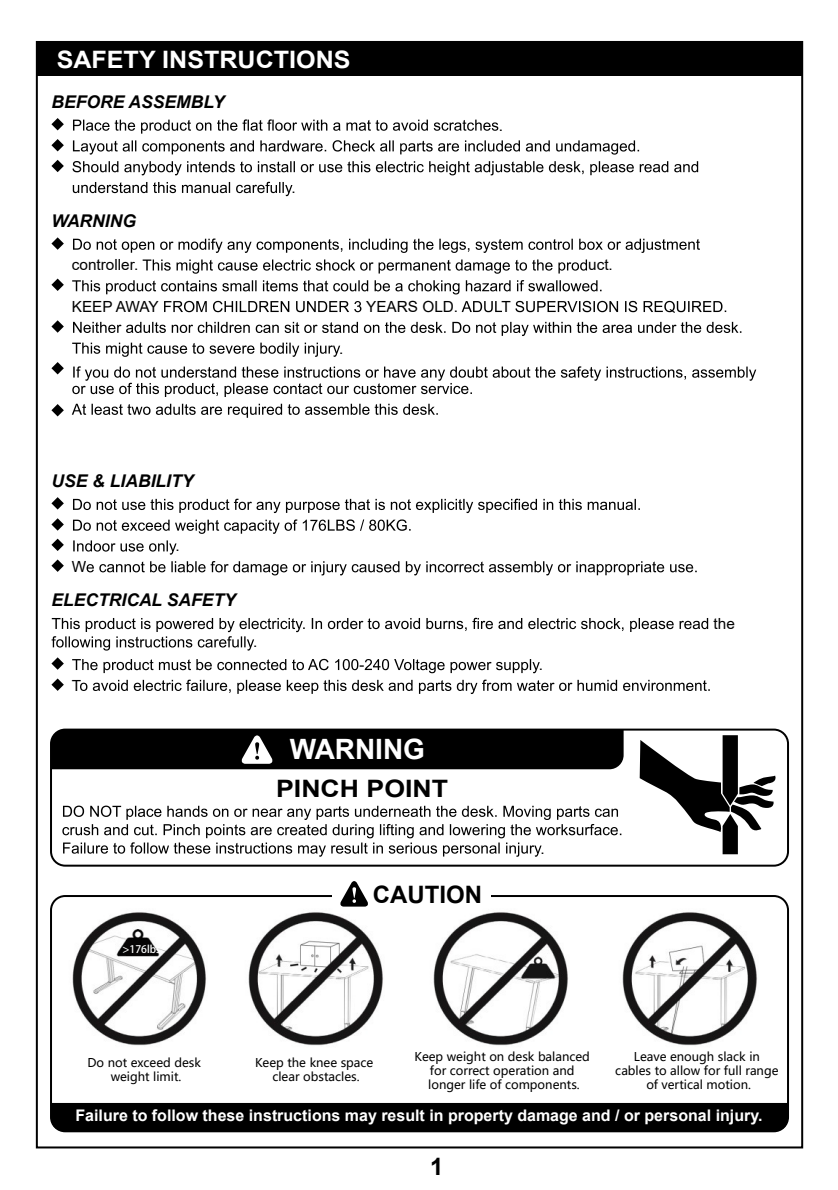
<style>
.page{position:relative;width:838px;height:1190px;background:#fff}
.page>*{position:absolute;margin:0;border:0;box-sizing:border-box;transform-origin:0 0}
.t1{font:700 28px "Arial";color:#fff}
.t2{font:700 24px "Arial";color:#fff;scale:1.05 1}
.t3{font:700 24px "Arial";color:#000;scale:1.11 1}
.t4{font:700 24px "Arial";color:#000}
.t5{font:italic 700 17.6px "Arial";color:#000}
.t6{font:700 16px "Arial";color:#fff}
.t7{font:15.4px "Arial";color:#000}
.t8{font:15.4px "Arial";letter-spacing:-.02em;color:#000}
.t9{font:12px/14.4px "Microsoft Ya Hei";color:#000;text-align:center}
.t10{font:10.4px "Adobe Heiti Std";color:#fff}
</style>
<div class="page">
<div style="left:37px;top:42px;width:765px;height:34px;background:#000"></div>
<svg style="left:73px;top:119px;width:425px;height:15px"></svg>
<svg style="left:73px;top:140px;width:566px;height:15px"></svg>
<svg style="left:72px;top:161px;width:626px;height:14px"></svg>
<svg style="left:73px;top:182px;width:219px;height:14px"></svg>
<svg style="left:51px;top:118px;width:13px;height:12px"></svg>
<svg style="left:51px;top:139px;width:13px;height:12px"></svg>
<svg style="left:51px;top:160px;width:13px;height:12px"></svg>
<svg style="left:73px;top:239px;width:627px;height:14px"></svg>
<svg style="left:143px;top:260px;width:444px;height:14px"></svg>
<svg style="left:72px;top:280px;width:530px;height:14px"></svg>
<svg style="left:164px;top:301px;width:197px;height:11px"></svg>
<svg style="left:462px;top:301px;width:40px;height:11px"></svg>
<svg style="left:515px;top:301px;width:211px;height:12px"></svg>
<svg style="left:73px;top:322px;width:668px;height:14px"></svg>
<svg style="left:72px;top:343px;width:268px;height:14px"></svg>
<svg style="left:72px;top:366px;width:684px;height:31px"></svg>
<svg style="left:72px;top:404px;width:366px;height:14px"></svg>
<svg style="left:51px;top:237px;width:13px;height:13px"></svg>
<svg style="left:51px;top:279px;width:13px;height:12px"></svg>
<svg style="left:51px;top:320px;width:13px;height:13px"></svg>
<svg style="left:51px;top:362px;width:13px;height:12px"></svg>
<svg style="left:51px;top:404px;width:13px;height:12px"></svg>
<svg style="left:73px;top:499px;width:567px;height:14px"></svg>
<svg style="left:73px;top:519px;width:338px;height:15px"></svg>
<svg style="left:73px;top:540px;width:104px;height:15px"></svg>
<svg style="left:87px;top:561px;width:610px;height:14px"></svg>
<svg style="left:51px;top:497px;width:13px;height:13px"></svg>
<svg style="left:51px;top:518px;width:13px;height:13px"></svg>
<svg style="left:51px;top:539px;width:13px;height:12px"></svg>
<svg style="left:51px;top:559px;width:13px;height:13px"></svg>
<svg style="left:72px;top:659px;width:468px;height:14px"></svg>
<svg style="left:80px;top:680px;width:630px;height:14px"></svg>
<svg style="left:51px;top:657px;width:13px;height:13px"></svg>
<svg style="left:51px;top:678px;width:13px;height:13px"></svg>
<svg style="left:52px;top:618px;width:656px;height:33px"></svg>
<svg style="left:640px;top:735px;width:136px;height:119px"></svg>
<svg style="left:62px;top:806px;width:559px;height:51px"></svg>
<div style="left:50px;top:729px;width:739px;height:138px;border:2px solid #000;border-radius:14px"></div>
<div style="left:51px;top:730px;width:573px;height:39px;background:#000"></div>
<div style="left:51px;top:1103px;width:737px;height:28px;background:#000"></div>
<img style="left:248px;top:912px;width:135px;height:134px">
<img style="left:433px;top:912px;width:135px;height:134px">
<img style="left:622px;top:912px;width:135px;height:134px">
<img style="left:72px;top:912px;width:134px;height:134px">
<div style="left:127px;top:940px;width:22px;height:16px;background:#070505"></div>
<div style="left:50px;top:895px;width:739px;height:237px;border:2px solid #000;border-radius:14px"></div>
<div style="left:332px;top:880px;width:159px;height:27px;background:#fff"></div>
<svg style="left:340px;top:881px;width:28px;height:26px"></svg>
<h2 class="t2" style="left:57px;top:42px;width:281px">SAFETY INSTRUCTIONS</h2>
<h3 class="t5" style="left:51px;top:90px;width:175px">BEFORE ASSEMBLY</h3>
<p class="t7" style="left:291px;top:177px;width:6px">.</p>
<p class="t7" style="left:499px;top:115px;width:6px">.</p>
<h3 class="t5" style="left:51px;top:209px;width:86px">WARNING</h3>
<p class="t7" style="left:72px;top:254px;width:68px">controller.</p>
<p class="t7" style="left:588px;top:254px;width:26px">uct.</p>
<p class="t8" style="left:72px;top:296px;width:88px">KEEP AWAY</p>
<p class="t7" style="left:366px;top:296px;width:94px">YEARS OLD.</p>
<p class="t7" style="left:501px;top:296px;width:11px">T</p>
<p class="t7" style="left:339px;top:338px;width:6px">.</p>
<h3 class="t5" style="left:51px;top:469px;width:144px">USE &amp; LIABILITY</h3>
<p class="t7" style="left:72px;top:556px;width:16px">W</p>
<p class="t7" style="left:176px;top:535px;width:6px">.</p>
<h3 class="t5" style="left:51px;top:588px;width:186px">ELECTRICAL SAFETY</h3>
<p class="t7" style="left:72px;top:675px;width:11px">T</p>
<p class="t7" style="left:253px;top:631px;width:6px">.</p>
<h1 class="t1" style="left:290px;top:729px;width:137px">WARNING</h1>
<h2 class="t3" style="left:276px;top:771px;width:156px">PINCH POINT</h2>
<p class="t10" style="left:123px;top:943px;width:40px">&gt;176lbs</p>
<h2 class="t4" style="left:373px;top:877px;width:111px">CAUTION</h2>
<p class="t7" style="left:539px;top:654px;width:6px">.</p>
<p class="t7" style="left:541px;top:837px;width:6px">.</p>
<p class="t7" style="left:714px;top:613px;width:23px">the</p>
<p class="t9" style="left:87px;top:1055px;width:115px">Do not exceed desk weight limit.</p>
<p class="t9" style="left:255px;top:1055px;width:120px">Keep the knee space clear obstacles.</p>
<p class="t9" style="left:415px;top:1049px;width:177px">Keep weight on desk balanced for correct operation and longer life of components.</p>
<p class="t9" style="left:615px;top:1049px;width:165px">Leave enough slack in cables to allow for full range of vertical motion.</p>
<h3 class="t6" style="left:76px;top:1104px;width:688px">Failure to follow these instructions may result in property damage and / or personal injury.</h3>
<h2 class="t4" style="left:430px;top:1150px;width:15px">1</h2>
</div>
